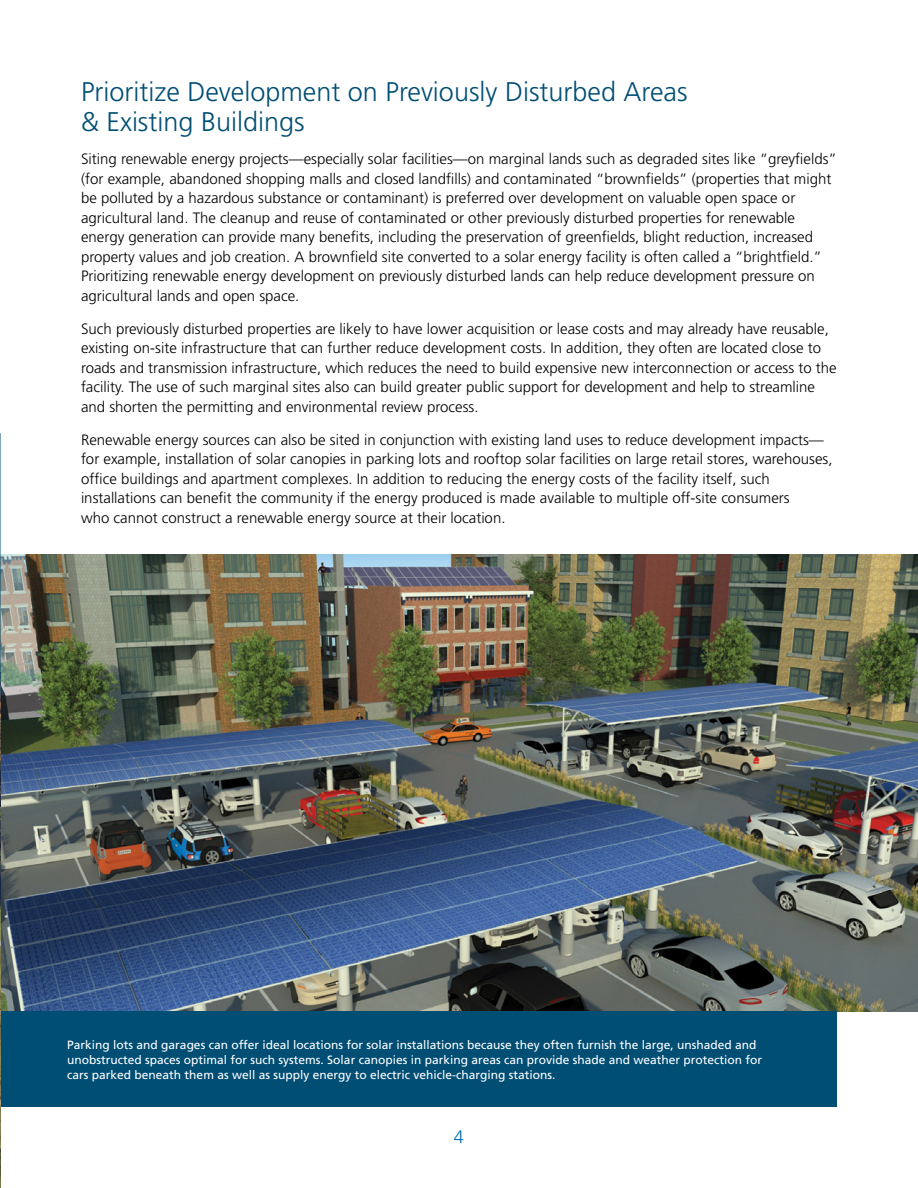
<style>
.page{position:relative;width:918px;height:1188px;background:#fff}
.page>*{position:absolute;margin:0;border:0;box-sizing:border-box;transform-origin:0 0}
.t1{font:300 27px/30px "Frutiger";color:#004e74}
.t2{font:300 18px "Frutiger";color:#0070b8}
.t3{font:300 15px/19.5px "Frutiger";color:#000}
.t4{font:12px/15px "Frutiger";color:#fff}
</style>
<div class="page">
<img style="left:0;top:554px;width:918px;height:458px">
<div style="left:0;top:1012px;width:837px;height:95px;background:#004e74"></div>
<img style="left:0;top:673px;width:1px;height:515px">
<h1 class="t1" style="left:81px;top:79px;width:608px">Prioritize Development on Previously Disturbed Areas &amp; Existing Buildings</h1>
<p class="t3" style="left:81px;top:150px;width:757px">Siting renewable energy projects—especially solar facilities—on marginal lands such as degraded sites like “greyfields” (for example, abandoned shopping malls and closed landfills) and contaminated “brownfields” (properties that might be polluted by a hazardous substance or contaminant) is preferred over development on valuable open space or agricultural land. The cleanup and reuse of contaminated or other previously disturbed properties for renewable energy generation can provide many benefits, including the preservation of greenfields, blight reduction, increased property values and job creation. A brownfield site converted to a solar energy facility is often called a “brightfield.” Prioritizing renewable energy development on previously disturbed lands can help reduce development pressure on agricultural lands and open space.</p>
<p class="t3" style="left:81px;top:320px;width:757px">Such previously disturbed properties are likely to have lower acquisition or lease costs and may already have reusable, existing on-site infrastructure that can further reduce development costs. In addition, they often are located close to roads and transmission infrastructure, which reduces the need to build expensive new interconnection or access to the facility. The use of such marginal sites also can build greater public support for development and help to streamline and shorten the permitting and environmental review process.</p>
<p class="t3" style="left:81px;top:431px;width:753px">Renewable energy sources can also be sited in conjunction with existing land uses to reduce development impacts— for example, installation of solar canopies in parking lots and rooftop solar facilities on large retail stores, warehouses, office buildings and apartment complexes. In addition to reducing the energy costs of the facility itself, such installations can benefit the community if the energy produced is made available to multiple off-site consumers<br>who cannot construct a renewable energy source at their location.</p>
<p class="t4" style="left:67px;top:1038px;width:696px">Parking lots and garages can offer ideal locations for solar installations because they often furnish the large, unshaded and unobstructed spaces optimal for such systems. Solar canopies in parking areas can provide shade and weather protection for cars parked beneath them as well as supply energy to electric vehicle-charging stations.</p>
<p class="t2" style="left:454px;top:1129px;width:12px">4</p>
</div>
